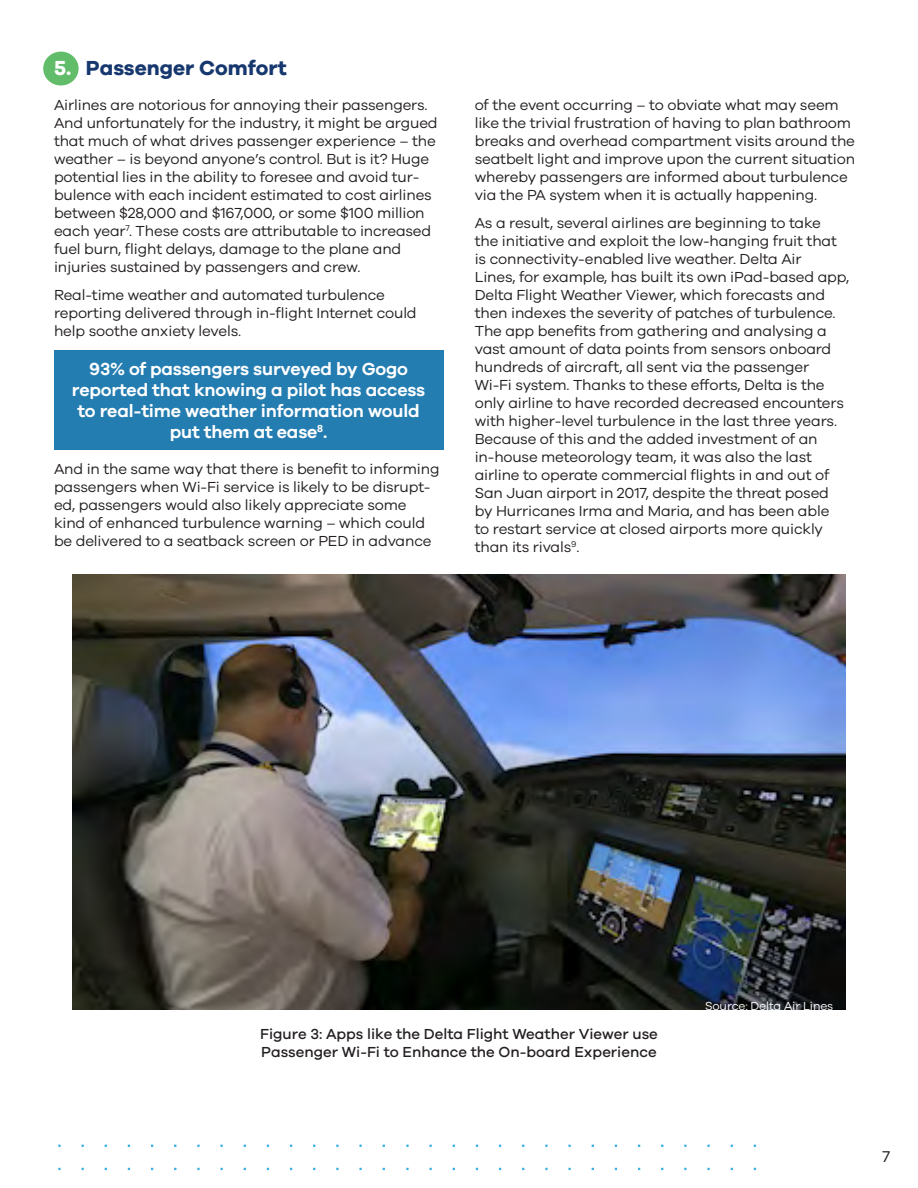
<style>
.page{position:relative;width:918px;height:1188px;background:#fff}
.page>*{position:absolute;margin:0;border:0;box-sizing:border-box;transform-origin:0 0}
.Sub_sub-heads{font:700 21px "Galano Grotesque";color:#17386e}
.Quotes{font:600 18px/21px "Galano Grotesque";letter-spacing:-.01em;color:#fff;text-align:center}
.Body_text{font:15px/18px "Galano Grotesque";letter-spacing:-.01em;color:#231f20}
.Figure_title{font:500 15px/18px "Galano Grotesque";color:#231f20}
.t1{font:15px "Lato";color:#231f20}
.Body_text-2{font:12px "Galano Grotesque";letter-spacing:-.01em;color:#fff}
.s1{color:#fff}
</style>
<div class="page">
<div style="left:43px;top:52px;width:36px;height:34px;background:#61bd6a;border-radius:50%"></div>
<div style="left:54px;top:350px;width:389px;height:99px;background:#247db1"></div>
<img style="left:72px;top:575px;width:774px;height:435px">
<p class="Sub_sub-heads" style="left:54px;top:55px;width:235px"><span class="s1">5.</span> Passenger Comfort</p>
<p class="Body_text" style="left:54px;top:95px;width:385px">Airlines are notorious for annoying their passengers.<br>And unfortunately for the industry, it might be argued that much of what drives passenger experience – the weather – is beyond anyone’s control. But is it? Huge potential lies in the ability to foresee and avoid tur&shy;bulence with each incident estimated to cost airlines between $28,000 and $167,000, or some $100 million each year<sup>7</sup>. These costs are attributable to increased fuel burn, flight delays, damage to the plane and injuries sustained by passengers and crew.</p>
<p class="Body_text" style="left:54px;top:285px;width:364px">Real-time weather and automated turbulence reporting delivered through in-flight Internet could help soothe anxiety levels.</p>
<p class="Quotes" style="left:72px;top:358px;width:355px">93% of passengers surveyed by Gogo reported that knowing a pilot has access to real-time weather information would put them at ease<sup>8</sup>.</p>
<p class="Body_text" style="left:54px;top:459px;width:387px">And in the same way that there is benefit to informing passengers when Wi-Fi service is likely to be disrupt&shy;ed, passengers would also likely appreciate some kind of enhanced turbulence warning – which could be delivered to a seatback screen or PED in advance</p>
<p class="Body_text" style="left:475px;top:95px;width:382px">of the event occurring – to obviate what may seem like the trivial frustration of having to plan bathroom breaks and overhead compartment visits around the seatbelt light and improve upon the current situation whereby passengers are informed about turbulence via the PA system when it is actually happening.</p>
<p class="Body_text" style="left:475px;top:213px;width:376px">As a result, several airlines are beginning to take<br>the initiative and exploit the low-hanging fruit that is connectivity-enabled live weather. Delta Air<br>Lines, for example, has built its own iPad-based app, Delta Flight Weather Viewer, which forecasts and then indexes the severity of patches of turbulence.<br>The app benefits from gathering and analysing a vast amount of data points from sensors onboard hundreds of aircraft, all sent via the passenger Wi-Fi system. Thanks to these efforts, Delta is the only airline to have recorded decreased encounters with higher-level turbulence in the last three years.<br>Because of this and the added investment of an in-house meteorology team, it was also the last airline to operate commercial flights in and out of San Juan airport in 2017, despite the threat posed by Hurricanes Irma and Maria, and has been able<br>to restart service at closed airports more quickly than its rivals<sup>9</sup>.</p>
<p class="Figure_title" style="left:260px;top:1024px;width:399px">Figure 3: Apps like the Delta Flight Weather Viewer use<br>Passenger Wi-Fi to Enhance the On-board Experience</p>
<p class="Body_text-2" style="left:705px;top:999px;width:130px">Source: Delta Air Lines</p>
<p class="t1" style="left:882px;top:1146px;width:10px">7</p>
</div>
